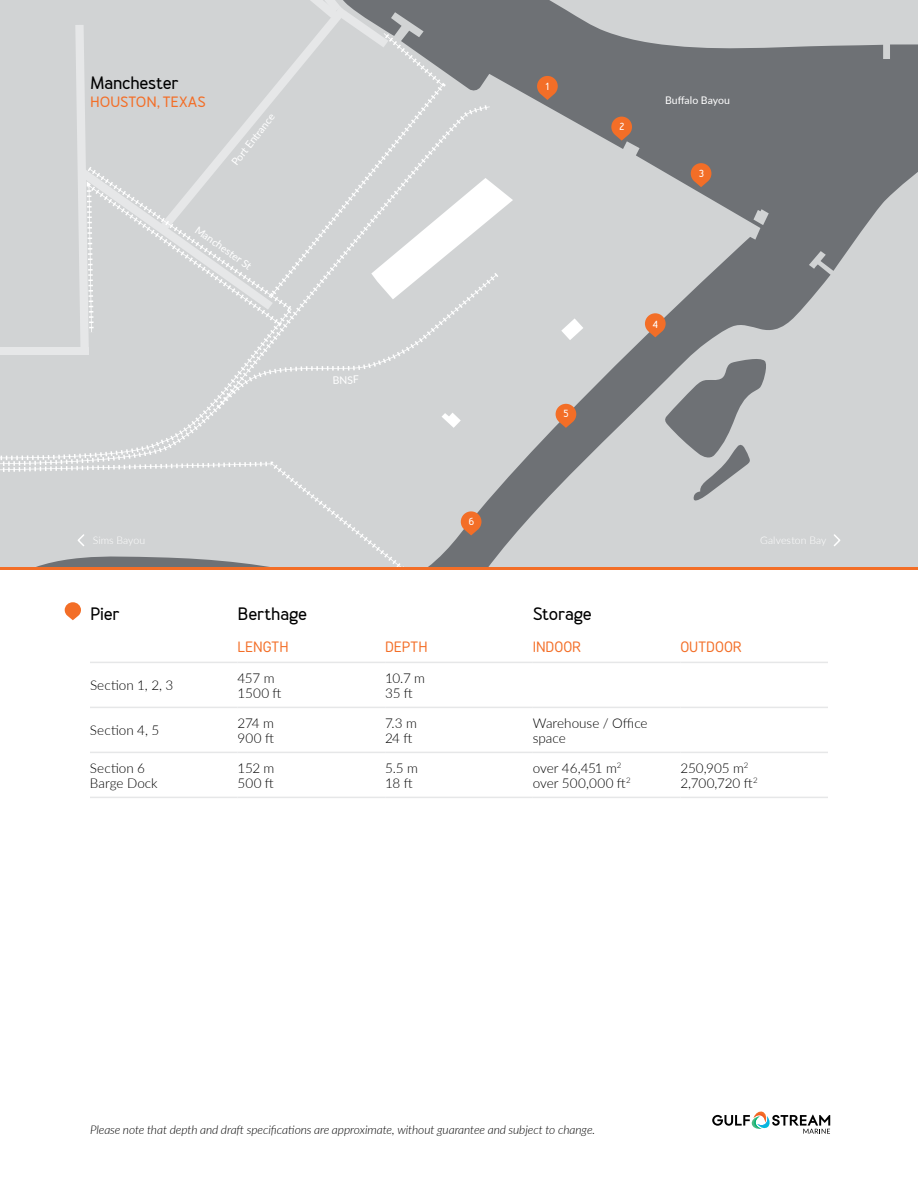
<style>
.page{position:relative;width:918px;height:1188px;background:#fff}
.page>*{position:absolute;margin:0;border:0;box-sizing:border-box;transform-origin:0 0}
.t1{font:700 18px "Merlo";letter-spacing:-.01em;color:#000}
.t2{font:15px "Core Sans DS35";letter-spacing:-.005em;color:#f36e27}
.t3{font:700 15px "Merlo";color:#f36e27}
.t4{font:300 13.5px/15px "Lato";color:#000}
.t5{font:italic 300 12px "Lato";letter-spacing:-.005em;color:#000}
.t6{font:10.5px "Lato";letter-spacing:-.005em;color:#fff}
.t7{font:700 10.35px "Merlo";color:#fff}
</style>
<div class="page">
<div style="left:0;top:0;width:75px;height:270px;background:#d1d3d4"></div>
<svg style="left:6px;top:155px;width:912px;height:412px;background:#c3c5c6"></svg>
<svg style="left:664px;top:357px;width:105px;height:150px;background:#a9acae"></svg>
<div style="left:0;top:270px;width:501px;height:198px;background:#d1d3d4"></div>
<div style="left:0;top:289px;width:298px;height:170px;background:#d1d3d4"></div>
<div style="left:214px;top:348px;width:280px;height:64px;background:#d1d3d4"></div>
<svg style="left:0;top:459px;width:418px;height:108px;background:#d4d5d6"></svg>
<svg style="left:556px;top:404px;width:20px;height:24px"></svg>
<svg style="left:461px;top:511px;width:20px;height:24px"></svg>
<svg style="left:75px;top:0;width:843px;height:348px;background:#b8b9bb"></svg>
<hr style="left:90px;top:752px;width:148px;height:1px;background:#e6e7e8">
<hr style="left:238px;top:752px;width:147px;height:1px;background:#e6e7e8">
<hr style="left:385px;top:752px;width:148px;height:1px;background:#e6e7e8">
<hr style="left:533px;top:752px;width:147px;height:1px;background:#e6e7e8">
<hr style="left:680px;top:752px;width:148px;height:1px;background:#e6e7e8">
<hr style="left:90px;top:797px;width:148px;height:1px;background:#e6e7e8">
<hr style="left:238px;top:797px;width:147px;height:1px;background:#e6e7e8">
<hr style="left:385px;top:797px;width:148px;height:1px;background:#e6e7e8">
<hr style="left:533px;top:797px;width:147px;height:1px;background:#e6e7e8">
<hr style="left:680px;top:797px;width:148px;height:1px;background:#e6e7e8">
<hr style="left:90px;top:662px;width:148px;height:1px;background:#e6e7e8">
<hr style="left:238px;top:662px;width:147px;height:1px;background:#e6e7e8">
<hr style="left:385px;top:662px;width:148px;height:1px;background:#e6e7e8">
<hr style="left:533px;top:662px;width:147px;height:1px;background:#e6e7e8">
<hr style="left:680px;top:662px;width:148px;height:1px;background:#e6e7e8">
<hr style="left:90px;top:707px;width:148px;height:1px;background:#e6e7e8">
<hr style="left:238px;top:707px;width:147px;height:1px;background:#e6e7e8">
<hr style="left:385px;top:707px;width:148px;height:1px;background:#e6e7e8">
<hr style="left:533px;top:707px;width:147px;height:1px;background:#e6e7e8">
<hr style="left:680px;top:707px;width:148px;height:1px;background:#e6e7e8">
<svg style="left:65px;top:602px;width:16px;height:18px"></svg>
<svg style="left:712px;top:1111px;width:118px;height:23px"></svg>
<svg style="left:832px;top:533px;width:10px;height:15px"></svg>
<svg style="left:0;top:463px;width:412px;height:104px;background:#cdcfd1"></svg>
<hr style="left:0;top:567px;width:918px;height:3px;background:#f36e27">
<h1 class="t1" style="left:90px;top:72px;width:90px">Manchester</h1>
<p class="t3" style="left:90px;top:93px;width:117px">HOUSTON, TEXAS</p>
<p class="t6" style="left:228px;top:159px;width:64px;rotate:-52deg">Port Entrance</p>
<p class="t6" style="left:201px;top:222px;width:68px;rotate:35deg">Manchester St</p>
<p class="t6" style="left:332px;top:373px;width:28px;rotate:-2deg">BNSF</p>
<p class="t7" style="left:469px;top:515px;width:7px">6</p>
<p class="t7" style="left:546px;top:80px;width:5px">1</p>
<p class="t7" style="left:619px;top:120px;width:7px">2</p>
<p class="t6" style="left:665px;top:93px;width:66px">Buffalo Bayou</p>
<p class="t7" style="left:699px;top:167px;width:7px">3</p>
<p class="t7" style="left:564px;top:408px;width:7px">5</p>
<p class="t7" style="left:653px;top:319px;width:7px">4</p>
<h1 class="t1" style="left:90px;top:603px;width:31px">Pier</h1>
<h1 class="t1" style="left:238px;top:603px;width:71px">Berthage</h1>
<h1 class="t1" style="left:533px;top:603px;width:61px">Storage</h1>
<p class="t2" style="left:238px;top:637px;width:53px">LENGTH</p>
<p class="t2" style="left:385px;top:637px;width:44px">DEPTH</p>
<p class="t2" style="left:533px;top:637px;width:50px">INDOOR</p>
<p class="t2" style="left:680px;top:637px;width:63px">OUTDOOR</p>
<p class="t4" style="left:90px;top:677px;width:85px">Section 1, 2, 3</p>
<p class="t4" style="left:238px;top:670px;width:45px">457 m<br>1500 ft</p>
<p class="t4" style="left:385px;top:670px;width:41px">10.7 m<br>35 ft</p>
<p class="t4" style="left:90px;top:722px;width:71px">Section 4, 5</p>
<p class="t4" style="left:238px;top:715px;width:38px">274 m<br>900 ft</p>
<p class="t4" style="left:385px;top:715px;width:33px">7.3 m<br>24 ft</p>
<p class="t4" style="left:533px;top:715px;width:116px">Warehouse / Office space</p>
<p class="t4" style="left:90px;top:760px;width:69px">Section 6<br>Barge Dock</p>
<p class="t4" style="left:238px;top:760px;width:38px">152 m<br>500 ft</p>
<p class="t4" style="left:385px;top:760px;width:34px">5.5 m<br>18 ft</p>
<p class="t4" style="left:533px;top:760px;width:99px">over 46,451 m<sup>2 </sup>over 500,000 ft<sup>2</sup></p>
<p class="t4" style="left:680px;top:760px;width:79px">250,905 m<sup>2<br></sup>2,700,720 ft<sup>2</sup></p>
<p class="t5" style="left:90px;top:1121px;width:507px">Please note that depth and draft specifications are approximate, without guarantee and subject to change.</p>
</div>
